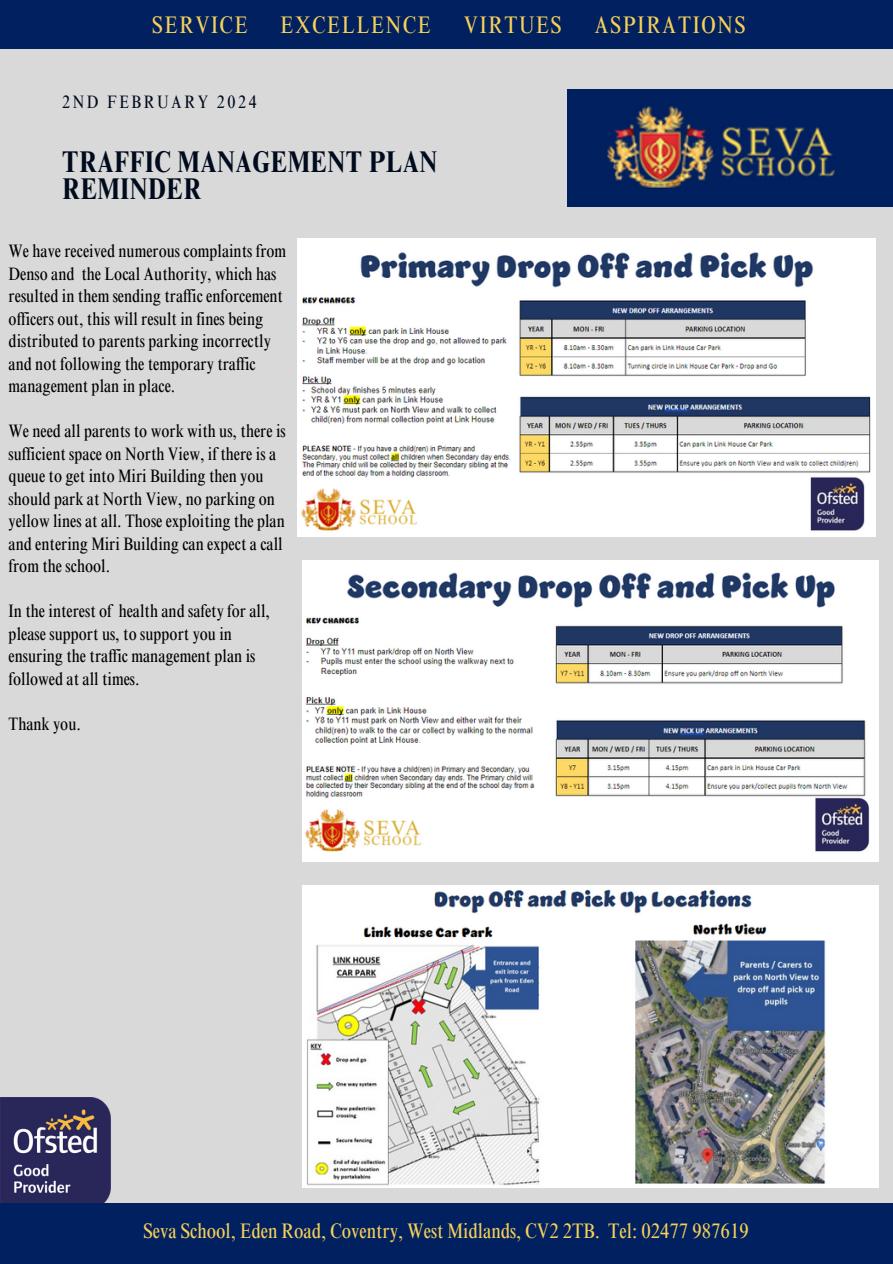
<style>
.page{position:relative;width:893px;height:1264px;background:#fff}
.page>*{position:absolute;margin:0;border:0;box-sizing:border-box;transform-origin:0 0}
.t1{font:700 condensed 30px/27px "Times NRMT Pro";letter-spacing:.02em;color:#000b1d}
.t2{font:condensed 24px "Times NRMT Pro";letter-spacing:.07em;color:#f7d057}
.t3{font:condensed 21px "Times NRMT Pro";color:#f7d057}
.t4{font:condensed 18px/22.5px "Times NRMT Pro";color:#000}
.t5{font:condensed 18px "Times NRMT Pro";letter-spacing:.14em;color:#000b1d}
</style>
<div class="page">
<div style="left:0;top:0;width:892px;height:1263px;background:#d9d9d9"></div>
<img style="left:567px;top:89px;width:325px;height:117px">
<div style="left:0;top:0;width:892px;height:48px;background:#002060"></div>
<img style="left:0;top:1097px;width:110px;height:106px">
<div style="left:0;top:1203px;width:892px;height:60px;background:#002060"></div>
<img style="left:302px;top:885px;width:576px;height:302px">
<img style="left:297px;top:239px;width:577px;height:297px">
<img style="left:302px;top:561px;width:576px;height:300px">
<h2 class="t2" style="left:152px;top:16px;width:97px">SERVICE</h2>
<h2 class="t2" style="left:280px;top:16px;width:152px">EXCELLENCE</h2>
<h2 class="t2" style="left:463px;top:16px;width:99px">VIRTUES</h2>
<h2 class="t2" style="left:594px;top:16px;width:152px">ASPIRATIONS</h2>
<p class="t5" style="left:62px;top:95px;width:196px">2ND FEBRUARY 2024</p>
<h1 class="t1" style="left:62px;top:151px;width:376px">TRAFFIC MANAGEMENT PLAN<br>REMINDER</h1>
<p class="t4" style="left:9px;top:242px;width:279px">We have received numerous complaints from Denso and the Local Authority, which has resulted in them sending traffic enforcement officers out, this will result in fines being distributed to parents parking incorrectly and not following the temporary traffic management plan in place.</p>
<p class="t4" style="left:9px;top:422px;width:279px">We need all parents to work with us, there is sufficient space on North View, if there is a queue to get into Miri Building then you should park at North View, no parking on yellow lines at all. Those exploiting the plan and entering Miri Building can expect a call from the school.</p>
<p class="t4" style="left:9px;top:602px;width:263px">In the interest of health and safety for all, please support us, to support you in ensuring the traffic management plan is followed at all times.</p>
<p class="t4" style="left:9px;top:714px;width:74px">Thank you.</p>
<p class="t3" style="left:143px;top:1222px;width:606px">Seva School, Eden Road, Coventry, West Midlands, CV2 2TB. Tel: 02477 987619</p>
</div>
